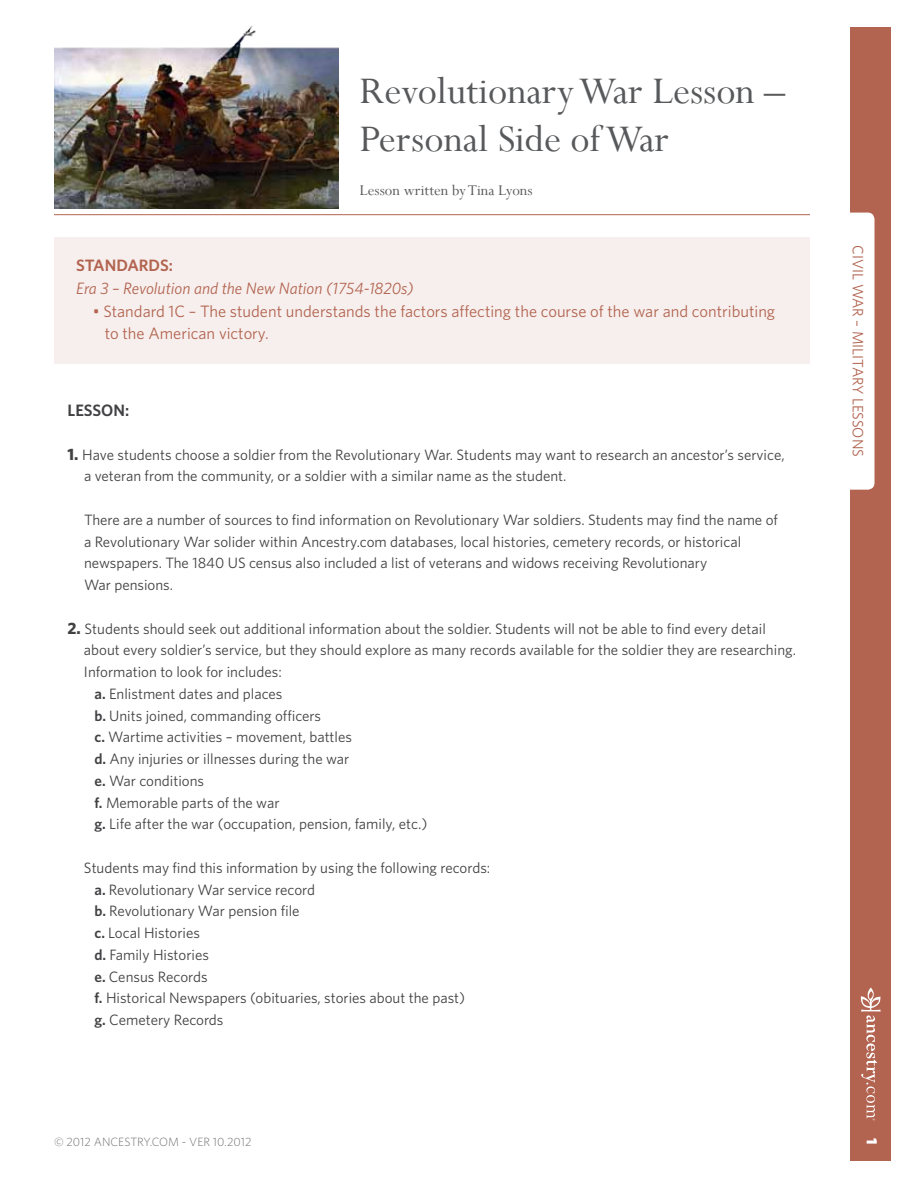
<style>
.page{position:relative;width:918px;height:1188px;background:#fff}
.page>*{position:absolute;margin:0;border:0;box-sizing:border-box;transform-origin:0 0}
.t1{font:42px/47.4px "Perpetua";color:#58595b}
.t2{font:16.5px/22.8px "Whitney";color:#b26450}
.t3{font:italic 16.5px "Whitney";color:#b26450}
.t4{font:16.5px "Perpetua";color:#58595b}
.t5{font:600 16.5px "Whitney";letter-spacing:-.005em;color:#b26450}
.t6{font:600 16.5px "Whitney";color:#414042}
.t7{font:15px/21.8px "Whitney";color:#414042}
.t8{font:15px "Whitney";color:#b26450}
.t9{font:900 15px "Whitney";color:#fff}
.t10{font:300 12px "Whitney";color:#6d6e71}
.s1{font-weight:700;font-size:16.5px}
.s2{font-weight:600}
</style>
<div class="page">
<div style="left:55px;top:237px;width:755px;height:127px;background:#f7efed"></div>
<div style="left:850px;top:27px;width:41px;height:1134px;background:#b26450"></div>
<div style="left:838px;top:213px;width:36px;height:277px;background:#fff;border-radius:7px"></div>
<hr style="left:54px;top:214px;width:756px;height:1px;background:#b26450">
<svg style="left:861px;top:988px;width:20px;height:133px"></svg>
<img style="left:55px;top:25px;width:283px;height:184px">
<h1 class="t1" style="left:360px;top:67px;width:427px">Revolutionary War Lesson –<br>Personal Side of War</h1>
<p class="t4" style="left:360px;top:180px;width:175px">Lesson written by Tina Lyons</p>
<p class="t5" style="left:76px;top:255px;width:98px">STANDARDS:</p>
<p class="t3" style="left:76px;top:278px;width:339px">Era 3 – Revolution and the New Nation (1754-1820s)</p>
<p class="t2" style="left:105px;top:299px;width:672px;text-indent:-12px">• Standard 1C – The student understands the factors affecting the course of the war and contributing to the American victory.</p>
<p class="t6" style="left:68px;top:400px;width:63px">LESSON:</p>
<p class="t7" style="left:84px;top:443px;width:702px;text-indent:-16px"><span class="s1">1.</span> Have students choose a soldier from the Revolutionary War. Students may want to research an ancestor’s service, a veteran from the community, or a soldier with a similar name as the student.</p>
<p class="t7" style="left:84px;top:508px;width:696px;text-indent:-16px">There are a number of sources to find information on Revolutionary War soldiers. Students may find the name of a Revolutionary War solider within Ancestry.com databases, local histories, cemetery records, or historical newspapers. The 1840 US census also included a list of veterans and widows receiving Revolutionary<br>War pensions.</p>
<p class="t7" style="left:68px;top:617px;width:700px"><span class="s1">2.</span> Students should seek out additional information about the soldier. Students will not be able to find every detail</p>
<p class="t7" style="left:84px;top:639px;width:714px">about every soldier’s service, but they should explore as many records available for the soldier they are researching.</p>
<p class="t7" style="left:67px;top:661px;width:216px">I nformation to look for includes:</p>
<p class="t7" style="left:94px;top:682px;width:189px"><span class="s2">A.</span> Enlistment dates and places</p>
<p class="t7" style="left:94px;top:704px;width:228px"><span class="s2">B.</span> Units joined, commanding officers</p>
<p class="t7" style="left:94px;top:726px;width:259px"><span class="s2">C.</span> Wartime activities – movement, battles</p>
<p class="t7" style="left:94px;top:748px;width:256px"><span class="s2">D.</span> Any injuries or illnesses during the war</p>
<p class="t7" style="left:94px;top:769px;width:111px"><span class="s2">E.</span> War conditions</p>
<p class="t7" style="left:94px;top:791px;width:187px"><span class="s2">F.</span> Memorable parts of the war</p>
<p class="t7" style="left:94px;top:813px;width:334px"><span class="s2">G.</span> Life after the war (occupation, pension, family, etc.)</p>
<p class="t7" style="left:94px;top:856px;width:397px;text-indent:-27px">Students may find this information by using the following records:<br><span class="s2">A.</span> Revolutionary War service record<br><span class="s2">B.</span> Revolutionary War pension file<br><span class="s2">C.</span> Local Histories<br><span class="s2">D.</span> Family Histories<br><span class="s2">E.</span> Census Records<br><span class="s2">F.</span> Historical N ewspapers (obituaries, stories about the past)<br><span class="s2">G.</span> Cemetery Records</p>
<p class="t10" style="left:54px;top:1134px;width:199px">© 2012 ANCESTRY.COM - VER 10.2012</p>
<p class="t8" style="left:867px;top:245px;width:213px;rotate:90deg">Civil War – Military Lessons</p>
<p class="t9" style="left:881px;top:1138px;width:8px;rotate:90deg">1</p>
</div>
